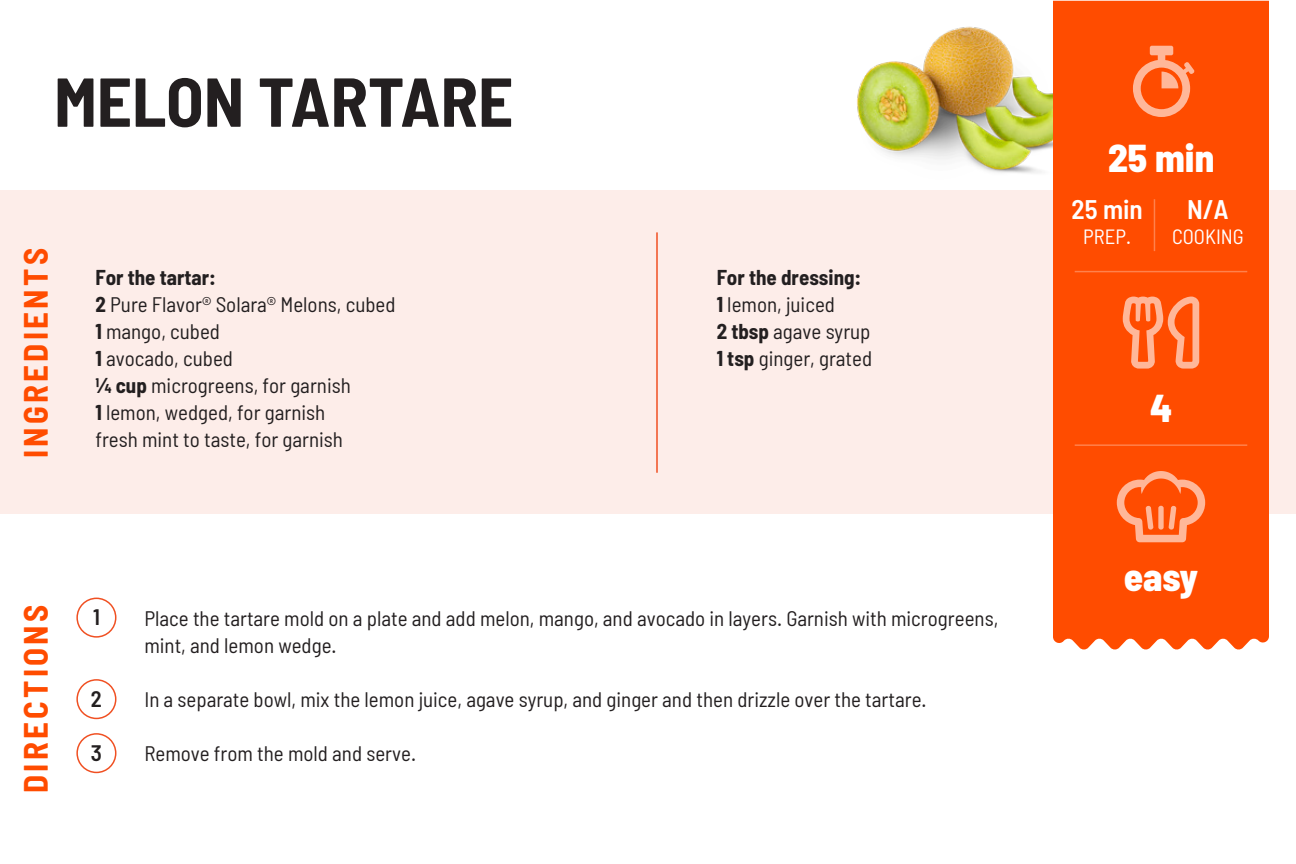
<style>
.page{position:relative;width:1296px;height:864px;background:#fff}
.page>*{position:absolute;margin:0;border:0;box-sizing:border-box;transform-origin:0 0}
.t1{font:700 semi-condensed 69px "Barlow";color:#231f20}
.t2{font:800 semi-condensed 39px "Barlow";color:#fff}
.t3{font:700 semi-condensed 33px "Barlow";letter-spacing:.1em;color:#ff4c00}
.t4{font:600 semi-condensed 27px "Barlow";color:#fff}
.t5{font:600 semi-condensed 22.5px "Barlow";color:#231f20}
.t6{font:semi-condensed 21px/27px "Barlow";color:#231f20}
.t7{font:semi-condensed 20.7px "Barlow";color:#fff}
.s1{font-weight:700}
</style>
<div class="page">
<img style="left:857px;top:0;width:316px;height:173px">
<div style="left:0;top:190px;width:1296px;height:324px;background:#fdede9"></div>
<div style="left:1053px;top:1px;width:216px;height:649px;background:#ff4c00"></div>
<svg style="left:1123px;top:297px;width:76px;height:72px;background:#ff7b43"></svg>
<svg style="left:1117px;top:471px;width:88px;height:71px;background:#ff6f32"></svg>
<div style="left:1158px;top:506px;width:6px;height:24px;background:#ffb799;border-radius:2px"></div>
<svg style="left:1133px;top:46px;width:61px;height:71px;background:#ff773e"></svg>
<hr style="left:1075px;top:271px;width:172px;height:1px;background:#fff">
<hr style="left:1075px;top:444px;width:172px;height:2px;background:#fff">
<hr style="left:1154px;top:199px;width:1px;height:52px;background:#fff">
<div style="left:76px;top:598px;width:40px;height:40px;border:2px solid #f05022;border-radius:50%"></div>
<div style="left:76px;top:679px;width:40px;height:40px;border:2px solid #f05022;border-radius:50%"></div>
<div style="left:76px;top:733px;width:40px;height:40px;border:2px solid #f05022;border-radius:50%"></div>
<hr style="left:656px;top:232px;width:2px;height:241px;background:#f05022">
<h1 class="t1" style="left:54px;top:59px;width:461px">MELON TARTARE</h1>
<h3 class="t3" style="left:15px;top:458px;width:211px;rotate:-90deg">INGREDIENTS</h3>
<p class="t6" style="left:95px;top:263px;width:302px"><span class="s1">For the tartar:<br>2</span> Pure Flavor® Solara® Melons, cubed<br><span class="s1">1</span> mango, cubed<br><span class="s1">1</span> avocado, cubed<br><span class="s1">¼ cup</span> microgreens, for garnish<br><span class="s1">1</span> lemon, wedged, for garnish<br>fresh mint to taste, for garnish</p>
<p class="t6" style="left:717px;top:263px;width:157px"><span class="s1">For the dressing:<br>1</span> lemon, juiced<br><span class="s1">2 tbsp</span> agave syrup<br><span class="s1">1 tsp</span> ginger, grated</p>
<h3 class="t3" style="left:15px;top:793px;width:190px;rotate:-90deg">DIRECTIONS</h3>
<p class="t5" style="left:93px;top:603px;width:8px">1</p>
<p class="t5" style="left:91px;top:685px;width:12px">2</p>
<p class="t5" style="left:91px;top:739px;width:13px">3</p>
<p class="t6" style="left:144px;top:605px;width:855px">Place the tartare mold on a plate and add melon, mango, and avocado in layers. Garnish with microgreens, mint, and lemon wedge.</p>
<p class="t6" style="left:144px;top:686px;width:784px">In a separate bowl, mix the lemon juice, agave syrup, and ginger and then drizzle over the tartare.</p>
<p class="t6" style="left:144px;top:740px;width:273px">Remove from the mold and serve.</p>
<h2 class="t2" style="left:1108px;top:133px;width:108px">25 min</h2>
<p class="t4" style="left:1072px;top:193px;width:73px">25 min</p>
<p class="t7" style="left:1083px;top:224px;width:49px">PREP.</p>
<p class="t4" style="left:1187px;top:193px;width:43px">N/A</p>
<p class="t7" style="left:1172px;top:224px;width:73px">COOKING</p>
<h2 class="t2" style="left:1150px;top:384px;width:24px">4</h2>
<h2 class="t2" style="left:1124px;top:553px;width:76px">easy</h2>
</div>
